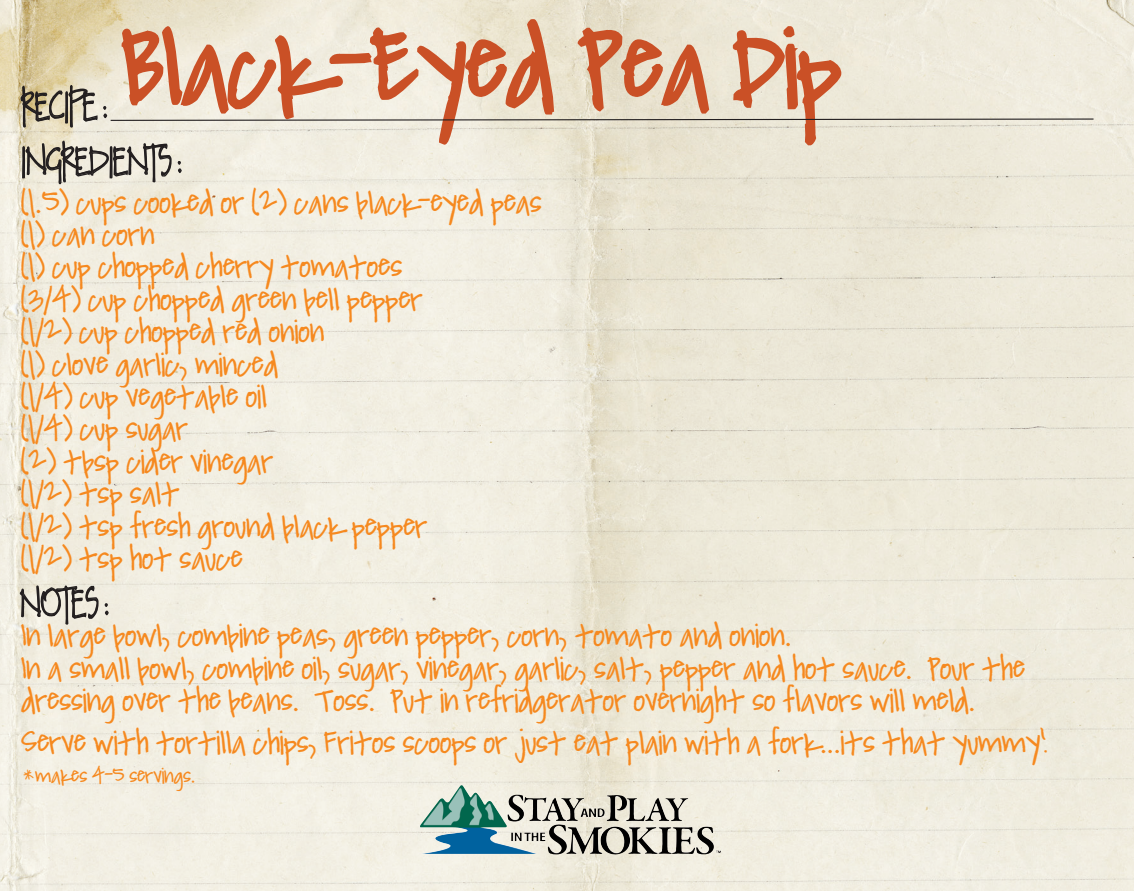
<style>
.page{position:relative;width:1134px;height:891px;background:#fff}
.page>*{position:absolute;margin:0;border:0;box-sizing:border-box;transform-origin:0 0}
.t1{font:90px "Pea Jacksand Matty";color:#ca5026}
.t2{font:27px "Pea Jacksand Matty";color:#f6891f}
.t3{font:22.5px "Pea Devon Caps";color:#231f20}
.t4{font:18px "Pea Jacksand Matty";color:#f6891f}
</style>
<div class="page">
<img style="left:0;top:0;width:1134px;height:891px">
<svg style="left:19px;top:584px;width:90px;height:41px;background:#bfbbb0"></svg>
<svg style="left:20px;top:0;width:1075px;height:385px;background:#eae2d2"></svg>
<img style="left:425px;top:785px;width:37px;height:34px">
<p class="t1" style="left:122px;top:9px;width:720px">Black-Eyed Pea Dip</p>
<p class="t3" style="left:21px;top:104px;width:88px">RECIPE :</p>
<p class="t3" style="left:21px;top:159px;width:162px">INGREDIENTS :</p>
<p class="t2" style="left:21px;top:185px;width:522px">(1.5) cups cooked or (2) cans black-eyed peas</p>
<p class="t2" style="left:21px;top:217px;width:135px">(1) can corn</p>
<p class="t2" style="left:21px;top:250px;width:383px">(1) cup chopped cherry tomatoes</p>
<p class="t2" style="left:21px;top:282px;width:403px">(3/4) cup chopped green bell pepper</p>
<p class="t2" style="left:21px;top:314px;width:305px">(1/2) cup chopped red onion</p>
<p class="t2" style="left:21px;top:347px;width:258px">(1) clove garlic, minced</p>
<p class="t2" style="left:21px;top:379px;width:247px">(1/4) cup vegetable oil</p>
<p class="t2" style="left:21px;top:412px;width:169px">(1/4) cup sugar</p>
<p class="t2" style="left:21px;top:444px;width:254px">(2) tbsp cider vinegar</p>
<p class="t2" style="left:21px;top:476px;width:160px">(1/2) tsp salt</p>
<p class="t2" style="left:21px;top:509px;width:408px">(1/2) tsp fresh ground black pepper</p>
<p class="t2" style="left:21px;top:541px;width:223px">(1/2) tsp hot sauce</p>
<p class="t3" style="left:20px;top:601px;width:90px">NOTES :</p>
<p class="t2" style="left:21px;top:619px;width:772px">In large bowl, combine peas, green pepper, corn, tomato and onion.</p>
<p class="t2" style="left:21px;top:651px;width:1006px">In a small bowl, combine oil, sugar, vinegar, garlic, salt, pepper and hot sauce. Pour the</p>
<p class="t2" style="left:21px;top:683px;width:956px">dressing over the beans. Toss. Put in refridgerator overnight so flavors will meld.</p>
<p class="t2" style="left:21px;top:725px;width:1028px">Serve with tortilla chips, Fritos scoops or just eat plain with a fork...its that yummy!</p>
<p class="t4" style="left:21px;top:764px;width:176px">*makes 4-5 servings.</p>
</div>
